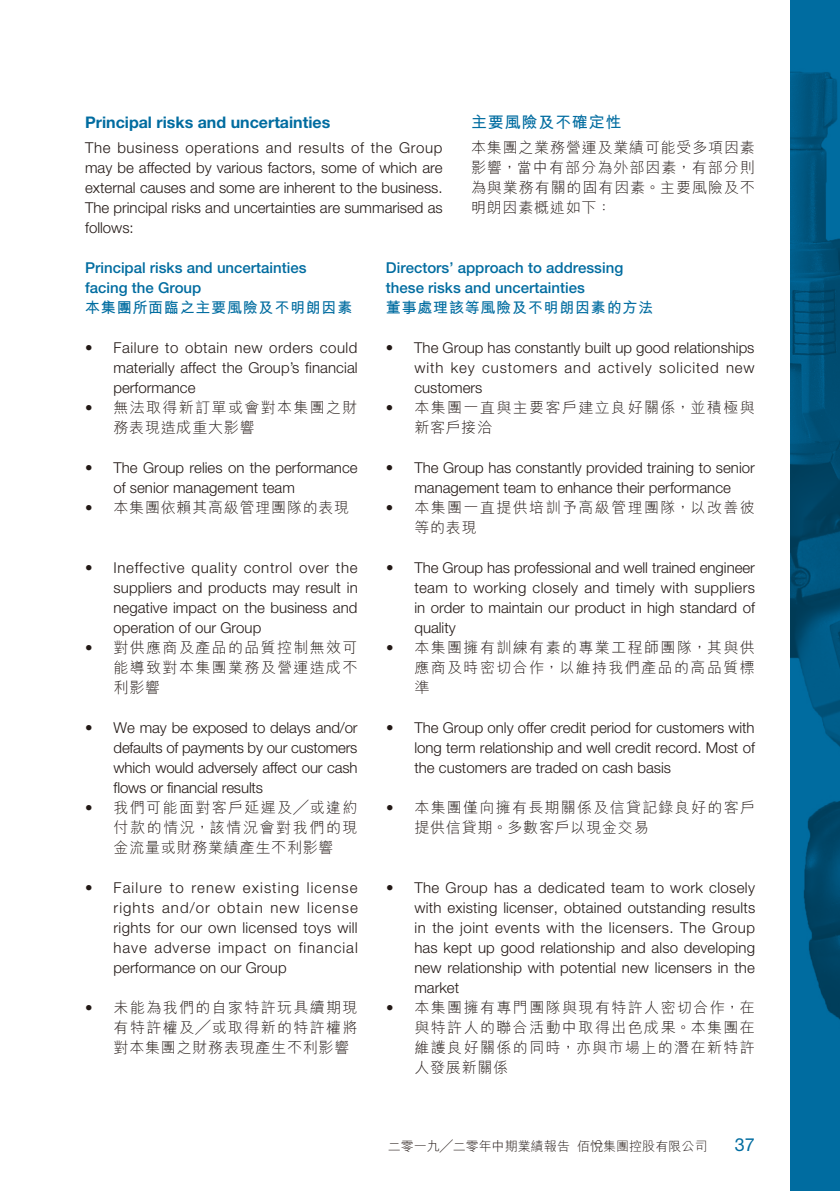
<style>
.page{position:relative;width:840px;height:1191px;background:#fff}
.page>*{position:absolute;margin:0;border:0;box-sizing:border-box;transform-origin:0 0}
.t1{font:18px "Helvetica Neue LT Std";color:#006ca0}
.t2{font:700 16px "Helvetica Neue LT Std";color:#006ca0}
.t3{font:700 16px "M Hei HK";letter-spacing:.05em;color:#006ca0}
.t4{font:300 15px/20px "Helvetica Neue LT Std";color:#231916;text-align:justify}
.t5{font:300 15px/20px "M Hei HK";letter-spacing:.09em;color:#231916;text-align:justify}
.t6{font:500 15px/20px "Helvetica Neue LT Std";color:#006ca0}
.t7{font:700 15px "M Hei HK";letter-spacing:.05em;color:#006ca0}
.t8{font:300 15px "M Hei HK";letter-spacing:.05em;color:#231916}
.t9{font:300 13px "M Hei HK";color:#231916}
.s1{font-family:"Helvetica Neue LT Std"}
.s2{font-family:"Koz Go Pr 6 N"}
</style>
<div class="page">
<img style="left:790px;top:0;width:49px;height:1191px">
<p class="t3" style="left:471px;top:110px;width:152px">主要風險及不確定性</p>
<p class="t5" style="left:471px;top:137px;width:285px">本集團之業務營運及業績可能受多項因素影響，當中有部分為外部因素，有部分則為與業務有關的固有因素。主要風險及不明朗因素概述如下：</p>
<p class="t2" style="left:85px;top:112px;width:246px">Principal risks and uncertainties</p>
<p class="t4" style="left:85px;top:137px;width:359px">The business operations and results of the Group may be affected by various factors, some of which are external causes and some are inherent to the business.<br>The principal risks and uncertainties are summarised as follows:</p>
<p class="t6" style="left:85px;top:257px;width:223px">Principal risks and uncertainties facing the Group</p>
<p class="t6" style="left:386px;top:257px;width:239px">Directors’ approach to addressing these risks and uncertainties</p>
<p class="t7" style="left:85px;top:296px;width:269px">本集團所面臨之主要風險及不明朗因素</p>
<p class="t7" style="left:386px;top:296px;width:268px">董事處理該等風險及不明朗因素的方法</p>
<p class="t4" style="left:113px;top:337px;width:245px;text-indent:-28px">• Failure to obtain new orders could materially affect the Group’s financial performance</p>
<p class="t4" style="left:414px;top:337px;width:342px;text-indent:-28px">• The Group has constantly built up good relationships with key customers and actively solicited new customers</p>
<p class="t5" style="left:113px;top:397px;width:245px;text-indent:-28px"><span class="s1">•</span> 無法取得新訂單或會對本集團之財務表現造成重大影響</p>
<p class="t5" style="left:414px;top:397px;width:342px;text-indent:-28px"><span class="s1">•</span> 本集團一直與主要客戶建立良好關係，並積極與新客戶接洽</p>
<p class="t4" style="left:113px;top:457px;width:245px;text-indent:-28px">• The Group relies on the performance of senior management team</p>
<p class="t4" style="left:386px;top:457px;width:370px;text-align:center">• The Group has constantly provided training to senior management team to enhance their performance</p>
<p class="t8" style="left:85px;top:499px;width:265px"><span class="s1">•</span> 本集團依賴其高級管理團隊的表現</p>
<p class="t5" style="left:414px;top:497px;width:342px;text-indent:-28px"><span class="s1">•</span> 本集團一直提供培訓予高級管理團隊，以改善彼等的表現</p>
<p class="t4" style="left:113px;top:557px;width:245px;text-indent:-28px">• Ineffective quality control over the suppliers and products may result in negative impact on the business and operation of our Group</p>
<p class="t4" style="left:414px;top:557px;width:342px;text-indent:-28px">• The Group has professional and well trained engineer team to working closely and timely with suppliers in order to maintain our product in high standard of quality</p>
<p class="t5" style="left:113px;top:637px;width:245px;text-indent:-28px"><span class="s1">•</span> 對供應商及產品的品質控制無效可能導致對本集團業務及營運造成不利影響</p>
<p class="t5" style="left:414px;top:637px;width:342px;text-indent:-28px"><span class="s1">•</span> 本集團擁有訓練有素的專業工程師團隊，其與供應商及時密切合作，以維持我們產品的高品質標準</p>
<p class="t4" style="left:113px;top:717px;width:245px;text-indent:-28px">• We may be exposed to delays and/or defaults of payments by our customers which would adversely affect our cash flows or financial results</p>
<p class="t4" style="left:414px;top:717px;width:342px;text-indent:-28px">• The Group only offer credit period for customers with long term relationship and well credit record. Most of the customers are traded on cash basis</p>
<p class="t5" style="left:113px;top:797px;width:245px;text-indent:-28px"><span class="s1">•</span> 我們可能面對客戶延遲及╱或違約付款的情況，該情況會對我們的現金流量或財務業績產生不利影響</p>
<p class="t5" style="left:414px;top:797px;width:342px;text-indent:-28px"><span class="s1">•</span> 本集團僅向擁有長期關係及信貸記錄良好的客戶提供信貸期。多數客戶以現金交易</p>
<p class="t4" style="left:114px;top:877px;width:245px;text-indent:-28px">• Failure to renew existing license rights and/or obtain new license rights for our own licensed toys will have adverse impact on financial performance on our Group</p>
<p class="t4" style="left:414px;top:877px;width:342px;text-indent:-28px">• The Group has a dedicated team to work closely with existing licenser, obtained outstanding results in the joint events with the licensers. The Group has kept up good relationship and also developing new relationship with potential new licensers in the market</p>
<p class="t5" style="left:114px;top:997px;width:245px;text-indent:-28px"><span class="s1">•</span> 未能為我們的自家特許玩具續期現有特許權及╱或取得新的特許權將對本集團之財務表現產生不利影響</p>
<p class="t5" style="left:414px;top:997px;width:342px;text-indent:-28px"><span class="s1">•</span> 本集團擁有專門團隊與現有特許人密切合作，在與特許人的聯合活動中取得出色成果。本集團在維護良好關係的同時，亦與市場上的潛在新特許人發展新關係</p>
<p class="t9" style="left:387px;top:1139px;width:321px">二零一九╱二零年中期業績報告 佰<span class="s2">悅</span>集團控股有限公司</p>
<p class="t1" style="left:734px;top:1134px;width:22px">37</p>
</div>
